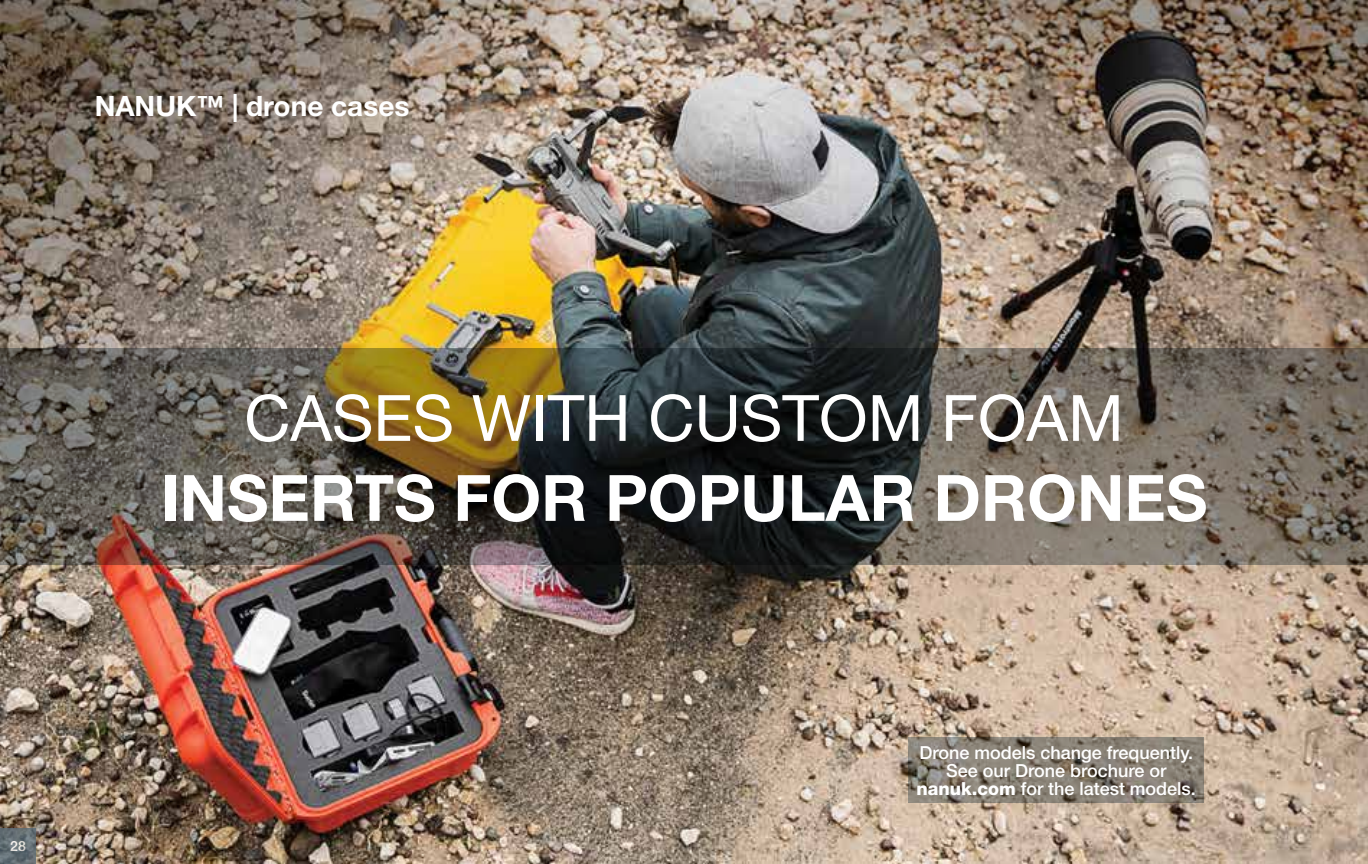
<style>
.page{position:relative;width:1368px;height:864px;background:#fff}
.page>*{position:absolute;margin:0;border:0;box-sizing:border-box;transform-origin:0 0}
.t1{font:700 64px "Helvetica Neue LT Std";color:#fff}
.t2{font:64px "Helvetica Neue LT Std";color:#fff}
.t3{font:700 28px "Helvetica Neue LT Std";color:#fff}
.t4{font:500 18px/18px "Helvetica Neue LT Std";color:#fff;text-align:center}
.t5{font:500 14px "Helvetica Neue LT Std";color:#fff}
.s1{font-weight:800}
</style>
<div class="page">
<img style="left:0;top:0;width:1368px;height:864px">
<svg style="left:0;top:348px;width:1368px;height:216px;background:#575145"></svg>
<svg style="left:909px;top:737px;width:295px;height:66px;background:#837b70"></svg>
<svg style="left:0;top:828px;width:36px;height:36px"></svg>
<h2 class="t3" style="left:95px;top:89px;width:316px">NANUK™ | drone cases</h2>
<p class="t5" style="left:10px;top:838px;width:17px">28</p>
<h1 class="t2" style="left:244px;top:380px;width:881px">CASES WITH CUSTOM FOAM</h1>
<h1 class="t1" style="left:161px;top:458px;width:1048px">INSERTS FOR POPULAR DRONES</h1>
<p class="t4" style="left:917px;top:743px;width:281px">Drone models change frequently.<br>See our Drone brochure or <span class="s1">nanuk.com</span> for the latest models.</p>
</div>
